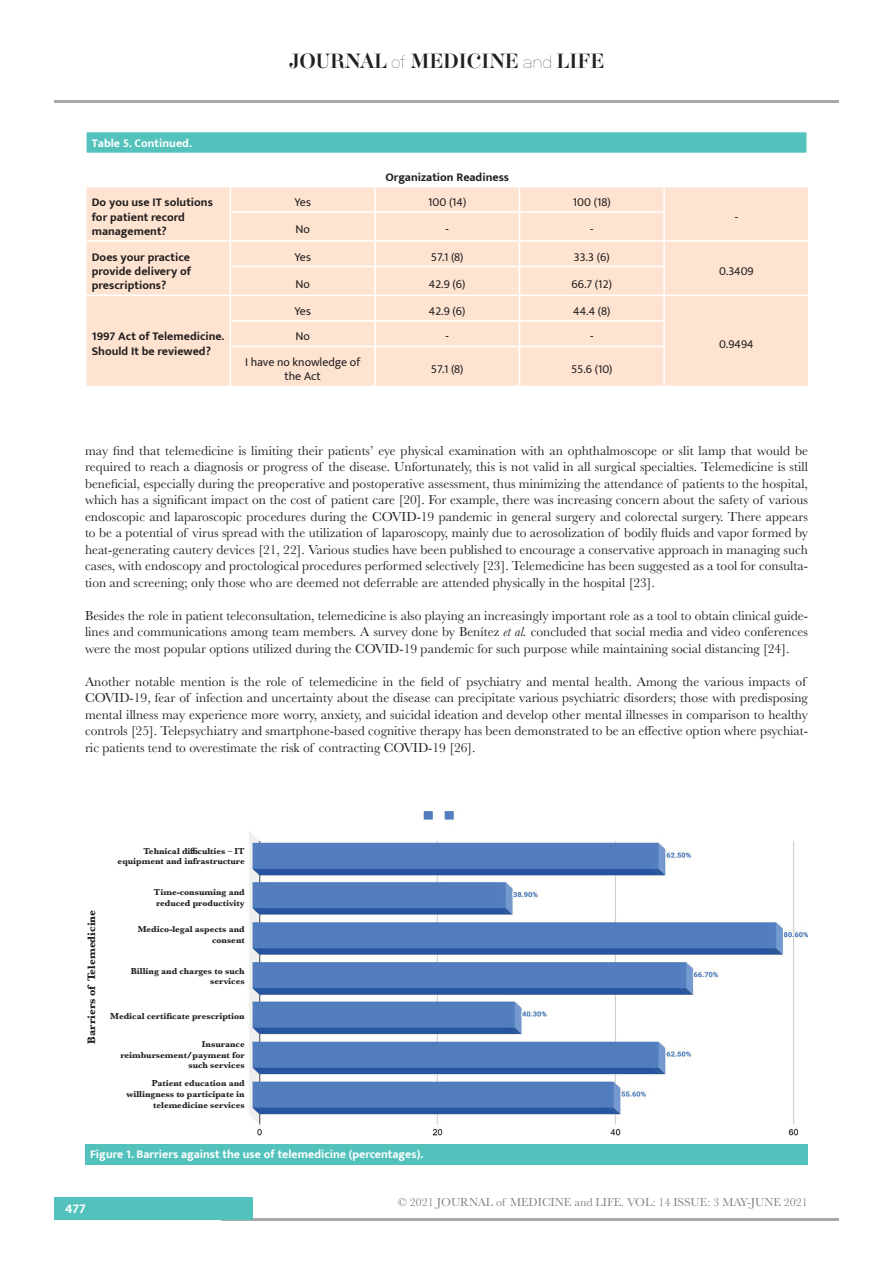
<style>
.page{position:relative;width:893px;height:1263px;background:#fff}
.page>*{position:absolute;margin:0;border:0;box-sizing:border-box;transform-origin:0 0}
.t1{font:18px "Aker Brygge Display";color:#231f20}
.text{font:13.5px/16.5px "Baskerville";color:#231f20;text-align:justify}
.t2{font:700 13.5px "Mukta";color:#fff}
.left_header_table{font:700 12px/14.4px "Mukta";color:#231f20}
.body_tabel{font:12px/14.4px "Mukta";color:#231f20;text-align:center}
.legenda_tabel{font:700 12px "Mukta";color:#fff}
.t3{font:12px "Baskerville";color:#808285}
.t4{font:700 11.25px "Baskerville";color:#231f20}
.t5{font:700 9px/10.8px "Baskerville";color:#231f20;text-align:right}
.s1{font-family:"Neubau Grotesk Lei"}
.s2{font-style:italic}
</style>
<div class="page">
<hr style="left:221px;top:1218px;width:618px;height:2px;background:#a8a9ad">
<div style="left:54px;top:1198px;width:198px;height:22px;background:#54c2bc"></div>
<hr style="left:54px;top:100px;width:785px;height:2px;background:#a8a9ad">
<div style="left:87px;top:187px;width:721px;height:199px;background:#fee3d1"></div>
<hr style="left:231px;top:211px;width:144px;height:2px;background:#fff">
<hr style="left:375px;top:211px;width:144px;height:2px;background:#fff">
<hr style="left:519px;top:211px;width:144px;height:2px;background:#fff">
<hr style="left:231px;top:266px;width:144px;height:1px;background:#fff">
<hr style="left:375px;top:266px;width:144px;height:1px;background:#fff">
<hr style="left:519px;top:266px;width:144px;height:1px;background:#fff">
<hr style="left:231px;top:320px;width:144px;height:2px;background:#fff">
<hr style="left:375px;top:320px;width:144px;height:2px;background:#fff">
<hr style="left:519px;top:320px;width:144px;height:2px;background:#fff">
<hr style="left:374px;top:187px;width:2px;height:24px;background:#fff">
<hr style="left:663px;top:187px;width:2px;height:25px;background:#fff">
<hr style="left:374px;top:213px;width:2px;height:27px;background:#fff">
<hr style="left:663px;top:212px;width:2px;height:28px;background:#fff">
<hr style="left:85px;top:240px;width:145px;height:2px;background:#fff">
<hr style="left:230px;top:240px;width:145px;height:2px;background:#fff">
<hr style="left:375px;top:240px;width:144px;height:2px;background:#fff">
<hr style="left:374px;top:242px;width:2px;height:24px;background:#fff">
<hr style="left:519px;top:240px;width:145px;height:2px;background:#fff">
<hr style="left:664px;top:240px;width:145px;height:2px;background:#fff">
<hr style="left:663px;top:242px;width:2px;height:25px;background:#fff">
<hr style="left:374px;top:267px;width:2px;height:28px;background:#fff">
<hr style="left:663px;top:267px;width:2px;height:28px;background:#fff">
<hr style="left:85px;top:295px;width:145px;height:1px;background:#fff">
<hr style="left:230px;top:295px;width:145px;height:1px;background:#fff">
<hr style="left:375px;top:295px;width:144px;height:1px;background:#fff">
<hr style="left:374px;top:296px;width:2px;height:24px;background:#fff">
<hr style="left:519px;top:295px;width:145px;height:1px;background:#fff">
<hr style="left:664px;top:295px;width:145px;height:1px;background:#fff">
<hr style="left:663px;top:296px;width:2px;height:25px;background:#fff">
<svg style="left:230px;top:187px;width:1px;height:159px"></svg>
<hr style="left:374px;top:322px;width:2px;height:24px;background:#fff">
<svg style="left:519px;top:187px;width:1px;height:159px"></svg>
<hr style="left:663px;top:321px;width:2px;height:25px;background:#fff">
<hr style="left:230px;top:346px;width:145px;height:1px;background:#fff">
<hr style="left:230px;top:347px;width:1px;height:39px;background:#fff">
<hr style="left:375px;top:346px;width:144px;height:1px;background:#fff">
<hr style="left:374px;top:347px;width:2px;height:39px;background:#fff">
<hr style="left:519px;top:346px;width:146px;height:1px;background:#fff">
<hr style="left:519px;top:347px;width:1px;height:39px;background:#fff">
<hr style="left:663px;top:347px;width:2px;height:39px;background:#fff">
<div style="left:86px;top:132px;width:721px;height:21px;background:#54c2bc"></div>
<div style="left:85px;top:131px;width:723px;height:23px;border:2px solid #fff"></div>
<img style="left:249px;top:811px;width:559px;height:324px">
<div style="left:85px;top:1144px;width:723px;height:20px;background:#54c2bc"></div>
<p class="legenda_tabel" style="left:92px;top:136px;width:102px">Table 5. Continued.</p>
<h1 class="t1" style="left:289px;top:49px;width:317px">JOURNAL <span class="s1">of</span> MEDICINE <span class="s1">and</span> LIFE</h1>
<p class="left_header_table" style="left:385px;top:169px;width:125px">Organization Readiness</p>
<p class="left_header_table" style="left:92px;top:195px;width:123px">Do you use IT solutions for patient record management?</p>
<p class="body_tabel" style="left:294px;top:195px;width:18px">Yes</p>
<p class="body_tabel" style="left:428px;top:195px;width:40px">100 (14)</p>
<p class="body_tabel" style="left:573px;top:195px;width:39px">100 (18)</p>
<p class="body_tabel" style="left:295px;top:222px;width:16px">No</p>
<p class="body_tabel" style="left:446px;top:222px;width:5px">-</p>
<p class="body_tabel" style="left:590px;top:222px;width:5px">-</p>
<p class="left_header_table" style="left:92px;top:249px;width:101px;text-align:justify">Does your practice provide delivery of prescriptions?</p>
<p class="body_tabel" style="left:294px;top:249px;width:18px">Yes</p>
<p class="body_tabel" style="left:431px;top:249px;width:34px">57.1 (8)</p>
<p class="body_tabel" style="left:574px;top:249px;width:37px">33.3 (6)</p>
<p class="body_tabel" style="left:295px;top:276px;width:16px">No</p>
<p class="body_tabel" style="left:429px;top:276px;width:38px">42.9 (6)</p>
<p class="body_tabel" style="left:571px;top:276px;width:42px">66.7 (12)</p>
<p class="left_header_table" style="left:92px;top:329px;width:134px">1997 Act of Telemedicine.<br>Should It be reviewed?</p>
<p class="body_tabel" style="left:294px;top:304px;width:18px">Yes</p>
<p class="body_tabel" style="left:429px;top:304px;width:38px">42.9 (6)</p>
<p class="body_tabel" style="left:573px;top:304px;width:39px">44.4 (8)</p>
<p class="body_tabel" style="left:295px;top:329px;width:16px">No</p>
<p class="body_tabel" style="left:446px;top:329px;width:5px">-</p>
<p class="body_tabel" style="left:590px;top:329px;width:5px">-</p>
<p class="body_tabel" style="left:245px;top:355px;width:117px">I have no knowledge of the Act</p>
<p class="body_tabel" style="left:431px;top:362px;width:34px">57.1 (8)</p>
<p class="body_tabel" style="left:571px;top:362px;width:43px">55.6 (10)</p>
<p class="body_tabel" style="left:735px;top:209px;width:5px">-</p>
<p class="body_tabel" style="left:719px;top:264px;width:36px">0.3409</p>
<p class="body_tabel" style="left:719px;top:336px;width:36px">0.9494</p>
<p class="text" style="left:85px;top:442px;width:724px">may find that telemedicine is limiting their patients’ eye physical examination with an ophthalmoscope or slit lamp that would be required to reach a diagnosis or progress of the disease. Unfortunately, this is not valid in all surgical specialties. Telemedicine is still beneficial, especially during the preoperative and postoperative assessment, thus minimizing the attendance of patients to the hospital, which has a significant impact on the cost of patient care [20]. For example, there was increasing concern about the safety of various endoscopic and laparoscopic procedures during the COVID‐19 pandemic in general surgery and colorectal surgery. There appears to be a potential of virus spread with the utilization of laparoscopy, mainly due to aerosolization of bodily fluids and vapor formed by heat‐generating cautery devices [21, 22]. Various studies have been published to encourage a conservative approach in managing such cases, with endoscopy and proctological procedures performed selectively [23]. Telemedicine has been suggested as a tool for consulta&shy;tion and screening; only those who are deemed not deferrable are attended physically in the hospital [23].</p>
<p class="text" style="left:85px;top:607px;width:724px">Besides the role in patient teleconsultation, telemedicine is also playing an increasingly important role as a tool to obtain clinical guide&shy;lines and communications among team members. A survey done by Benítez <span class="s2">et al.</span> concluded that social media and video conferences were the most popular options utilized during the COVID-19 pandemic for such purpose while maintaining social distancing [24].</p>
<p class="text" style="left:85px;top:673px;width:724px;text-align:left">Another notable mention is the role of telemedicine in the field of psychiatry and mental health. Among the various impacts of COVID-19, fear of infection and uncertainty about the disease can precipitate various psychiatric disorders; those with predisposing mental illness may experience more worry, anxiety, and suicidal ideation and develop other mental illnesses in comparison to healthy controls [25]. Telepsychiatry and smartphone-based cognitive therapy has been demonstrated to be an effective option where psychiat&shy;ric patients tend to overestimate the risk of contracting COVID-19 [26].</p>
<p class="t4" style="left:84px;top:1044px;width:135px;rotate:-90deg">Barriers of Telemedicine</p>
<p class="t5" style="left:118px;top:845px;width:129px">Tehnical difficulties – IT equipment and infrastructure</p>
<p class="t5" style="left:154px;top:886px;width:92px;text-align:left">Time-consuming and reduced productivity</p>
<p class="t5" style="left:138px;top:924px;width:109px">Medico-legal aspects and consent</p>
<p class="t5" style="left:131px;top:965px;width:115px">Billing and charges to such services</p>
<p class="t5" style="left:110px;top:1011px;width:136px">Medical certificate prescription</p>
<p class="t5" style="left:120px;top:1038px;width:126px">Insurance reimbursement/payment for such services</p>
<p class="t5" style="left:126px;top:1078px;width:120px">Patient education and willingness to participate in telemedicine services</p>
<p class="legenda_tabel" style="left:90px;top:1147px;width:335px">Figure 1. Barriers against the use of telemedicine (percentages).</p>
<p class="t2" style="left:65px;top:1200px;width:22px">477</p>
<p class="t3" style="left:398px;top:1195px;width:412px">© 2021 JOURNAL of MEDICINE and LIFE. VOL: 14 ISSUE: 3 MAY-JUNE 2021</p>
</div>
